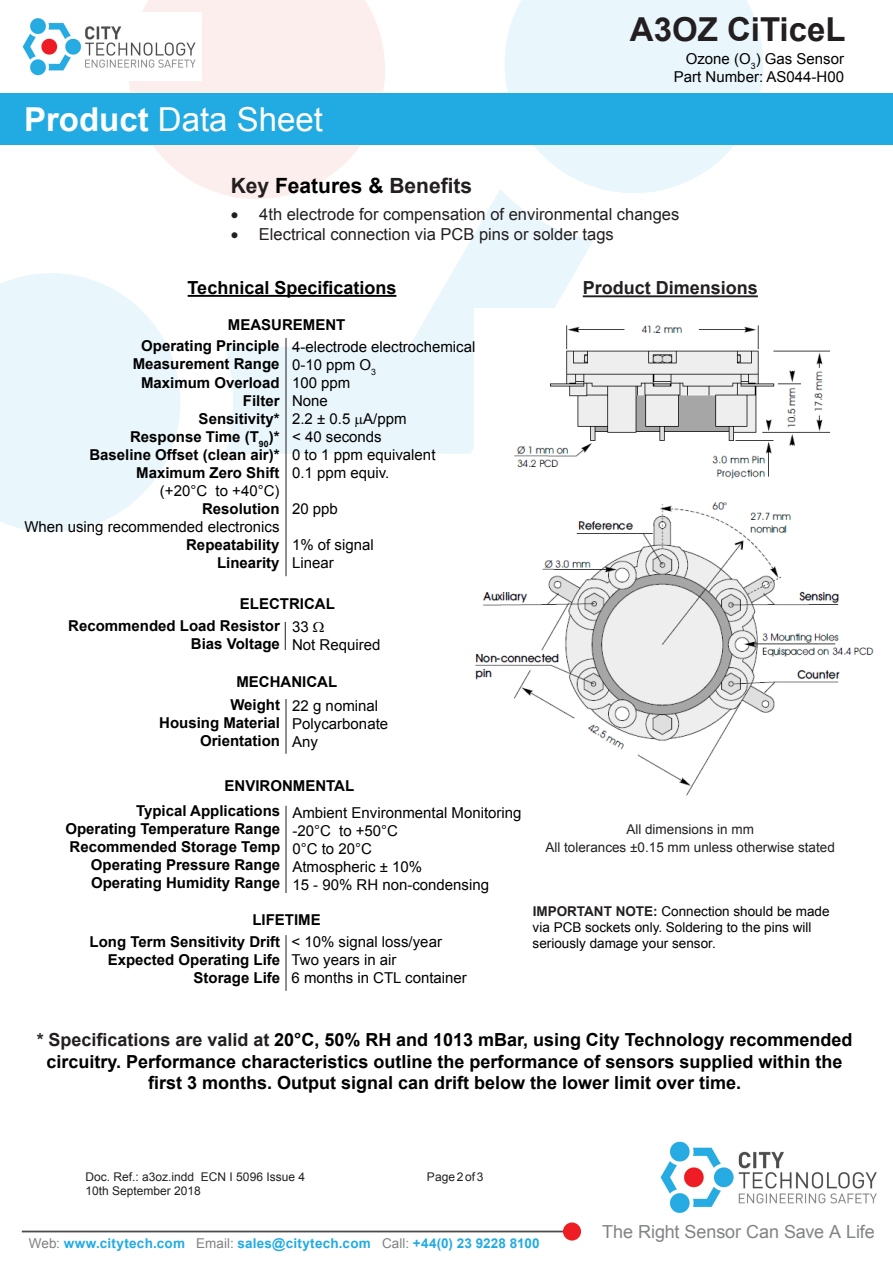
<style>
.page{position:relative;width:893px;height:1263px;background:#fff}
.page>*{position:absolute;margin:0;border:0;box-sizing:border-box;transform-origin:0 0}
.t1{font:33px "Arial";color:#fff}
.t2{font:700 33px "Arial";color:#231f20}
.t3{font:700 21px "Arial";color:#231f20}
.t4{font:700 18px/21.6px "Arial";color:#000;text-align:center}
.t5{font:18px "Arial";letter-spacing:-.005em;color:#818386}
.Characteristics_Titl{font:700 18px "Arial";color:#231f20}
.t6{font:16.5px "Arial";color:#231f20}
.t7{font:700 15px "Arial";color:#000}
.t8{font:15px/18px "Arial";color:#000;text-align:right}
.t9{font:13.5px/16.2px "Arial";color:#000}
.t10{font:700 13.5px "Arial";letter-spacing:.015em;color:#22abe2}
.Head_2{font:13.5px "Arial";color:#231f20}
.t11{font:12px "Arial";color:#231f20}
.s1{font-weight:700}
.s2{color:#000}
.s3{font-weight:700;color:#231f20}
.s4{color:#231f20}
.s5{font-weight:400;color:#808181}
</style>
<div class="page">
<svg style="left:225px;top:189px;width:368px;height:265px;fill:#eff9fc"></svg>
<svg style="left:0;top:273px;width:180px;height:259px;fill:#e9f6fc"></svg>
<svg style="left:504px;top:0;width:259px;height:193px;fill:#e9f6fc"></svg>
<svg style="left:128px;top:0;width:257px;height:199px;fill:#fdeeee"></svg>
<div style="left:0;top:93px;width:893px;height:51px;background:#22abe2"></div>
<img style="left:22px;top:13px;width:179px;height:67px">
<hr style="left:22px;top:1230px;width:553px;height:2px;background:#4b4c4d">
<div style="left:563px;top:1222px;width:18px;height:18px;background:#ee1d23;border-radius:50%"></div>
<img style="left:660px;top:1141px;width:217px;height:73px">
<img style="left:474px;top:309px;width:400px;height:487px">
<hr style="left:188px;top:295px;width:208px;height:2px;background:#000">
<hr style="left:286px;top:338px;width:1px;height:238px;background:#231f20">
<hr style="left:583px;top:295px;width:175px;height:2px;background:#231f20">
<svg style="left:285px;top:622px;width:1px;height:28px"></svg>
<hr style="left:286px;top:699px;width:1px;height:55px;background:#231f20">
<hr style="left:286px;top:806px;width:1px;height:87px;background:#231f20">
<hr style="left:286px;top:935px;width:1px;height:56px;background:#231f20">
<svg style="left:355px;top:417px;width:8px;height:10px"></svg>
<h1 class="t1" style="left:24px;top:98px;width:300px"><span class="s1">Product</span> Data Sheet</h1>
<h1 class="t2" style="left:630px;top:7px;width:217px">A3OZ CiTiceL</h1>
<p class="t8" style="left:674px;top:50px;width:172px">Ozone (O<sub>3</sub>) Gas Sensor<br>Part Number: AS044-H00</p>
<p class="t3" style="left:231px;top:171px;width:243px">Key <span class="s2">Features &amp;</span> Benefits</p>
<p class="t6" style="left:231px;top:203px;width:450px">• 4th electrode for compensation of environmental changes</p>
<p class="t6" style="left:231px;top:223px;width:385px">• Electrical connection via PCB pins or solder tags</p>
<p class="t4" style="left:188px;top:277px;width:210px">Technical Specifications</p>
<p class="t7" style="left:228px;top:315px;width:119px">MEASUREMENT</p>
<p class="t7" style="left:141px;top:336px;width:140px">Operating Principle</p>
<p class="t7" style="left:133px;top:354px;width:148px">Measurement Range</p>
<p class="t7" style="left:141px;top:372px;width:140px">Maximum Overload</p>
<p class="t7" style="left:243px;top:390px;width:38px">Filter</p>
<p class="t7" style="left:199px;top:408px;width:82px">Sensitivity*</p>
<p class="t7" style="left:130px;top:426px;width:151px">Response Time (T<sub>90</sub>)*</p>
<p class="t7" style="left:89px;top:444px;width:192px">Baseline Offset (clean air)*</p>
<p class="t7" style="left:136px;top:462px;width:145px">Maximum Zero Shift</p>
<p class="t8" style="left:160px;top:481px;width:121px">(+20°C to +40°C)</p>
<p class="t7" style="left:202px;top:498px;width:79px">Resolution</p>
<p class="t8" style="left:24px;top:517px;width:257px">When using recommended electronics</p>
<p class="t7" style="left:186px;top:534px;width:95px">Repeatability</p>
<p class="t7" style="left:217px;top:552px;width:64px">Linearity</p>
<p class="t8" style="left:292px;top:338px;width:185px">4-electrode electrochemical</p>
<p class="t8" style="left:292px;top:356px;width:86px">0-10 ppm O<sub>3</sub></p>
<p class="t8" style="left:292px;top:374px;width:60px">100 ppm</p>
<p class="t8" style="left:292px;top:392px;width:37px">None</p>
<p class="t8" style="left:292px;top:410px;width:116px">2.2 ± 0.5 A/ppm</p>
<p class="t8" style="left:292px;top:428px;width:91px">&lt; 40 seconds</p>
<p class="t8" style="left:292px;top:446px;width:145px">0 to 1 ppm equivalent</p>
<p class="t8" style="left:292px;top:464px;width:99px">0.1 ppm equiv.</p>
<p class="t8" style="left:292px;top:500px;width:47px">20 ppb</p>
<p class="t8" style="left:292px;top:536px;width:83px">1% of signal</p>
<p class="t8" style="left:292px;top:554px;width:43px">Linear</p>
<p class="t7" style="left:240px;top:593px;width:96px">ELECTRICAL</p>
<p class="t7" style="left:68px;top:616px;width:213px">Recommended Load Resistor</p>
<p class="t7" style="left:191px;top:634px;width:90px">Bias Voltage</p>
<p class="t8" style="left:292px;top:618px;width:18px">33</p>
<p class="t8" style="left:292px;top:636px;width:90px">Not Required</p>
<p class="t7" style="left:236px;top:672px;width:102px">MECHANICAL</p>
<p class="t7" style="left:230px;top:695px;width:51px">Weight</p>
<p class="t7" style="left:159px;top:713px;width:122px">Housing Material</p>
<p class="t7" style="left:200px;top:731px;width:82px">Orientation</p>
<p class="t8" style="left:292px;top:696px;width:87px">22 g nominal</p>
<p class="t8" style="left:292px;top:714px;width:97px">Polycarbonate</p>
<p class="t8" style="left:292px;top:732px;width:27px">Any</p>
<p class="Characteristics_Titl" style="left:583px;top:276px;width:177px">Product Dimensions</p>
<p class="t7" style="left:224px;top:776px;width:131px">ENVIRONMENTAL</p>
<p class="t7" style="left:136px;top:801px;width:146px">Typical Applications</p>
<p class="t7" style="left:65px;top:819px;width:216px">Operating Temperature Range</p>
<p class="t7" style="left:70px;top:837px;width:212px">Recommended Storage Temp</p>
<p class="t7" style="left:91px;top:855px;width:191px">Operating Pressure Range</p>
<p class="t7" style="left:91px;top:873px;width:191px">Operating Humidity Range</p>
<p class="t8" style="left:292px;top:804px;width:231px">Ambient Environmental Monitoring</p>
<p class="t8" style="left:292px;top:822px;width:107px">-20°C to +50°C</p>
<p class="t8" style="left:292px;top:840px;width:81px">0°C to 20°C</p>
<p class="t8" style="left:292px;top:858px;width:131px">Atmospheric ± 10%</p>
<p class="t8" style="left:292px;top:876px;width:198px">15 - 90% RH non-condensing</p>
<p class="t7" style="left:252px;top:909px;width:70px">LIFETIME</p>
<p class="t7" style="left:90px;top:931px;width:192px">Long Term Sensitivity Drift</p>
<p class="t7" style="left:108px;top:949px;width:174px">Expected Operating Life</p>
<p class="t7" style="left:194px;top:967px;width:88px">Storage Life</p>
<p class="t8" style="left:291px;top:933px;width:152px">&lt; 10% signal loss/year</p>
<p class="t8" style="left:291px;top:951px;width:107px">Two years in air</p>
<p class="t8" style="left:291px;top:969px;width:177px">6 months in CTL container</p>
<p class="Head_2" style="left:626px;top:820px;width:129px">All dimensions in mm</p>
<p class="Head_2" style="left:545px;top:838px;width:291px">All tolerances ±0.15 mm unless otherwise stated</p>
<p class="t9" style="left:533px;top:903px;width:298px"><span class="s3">IMPORTANT NOTE:</span> Connection should be made via PCB sockets only. Soldering to the pins will seriously damage your sensor.</p>
<p class="t4" style="left:37px;top:1029px;width:817px"><span class="s4">* Specifications are valid at</span> 20°C, 50% RH and 1013 mBar, using City Technology recommended circuitry. Performance characteristics outline the performance of sensors supplied within the first 3 months. Output signal can drift below the lower limit over time.</p>
<p class="t11" style="left:86px;top:1169px;width:221px">Doc. Ref.: a3oz.indd ECN I 5096 Issue 4</p>
<p class="t11" style="left:427px;top:1169px;width:58px">Page 2 of 3</p>
<p class="t11" style="left:86px;top:1183px;width:117px">10th September 2018</p>
<p class="t10" style="left:29px;top:1234px;width:512px"><span class="s5">Web:</span> www.citytech.com <span class="s5">Email:</span> sales@citytech.com <span class="s5">Call:</span> +44(0) 23 9228 8100</p>
<p class="t5" style="left:602px;top:1220px;width:274px">The Right Sensor Can Save A Life</p>
</div>
